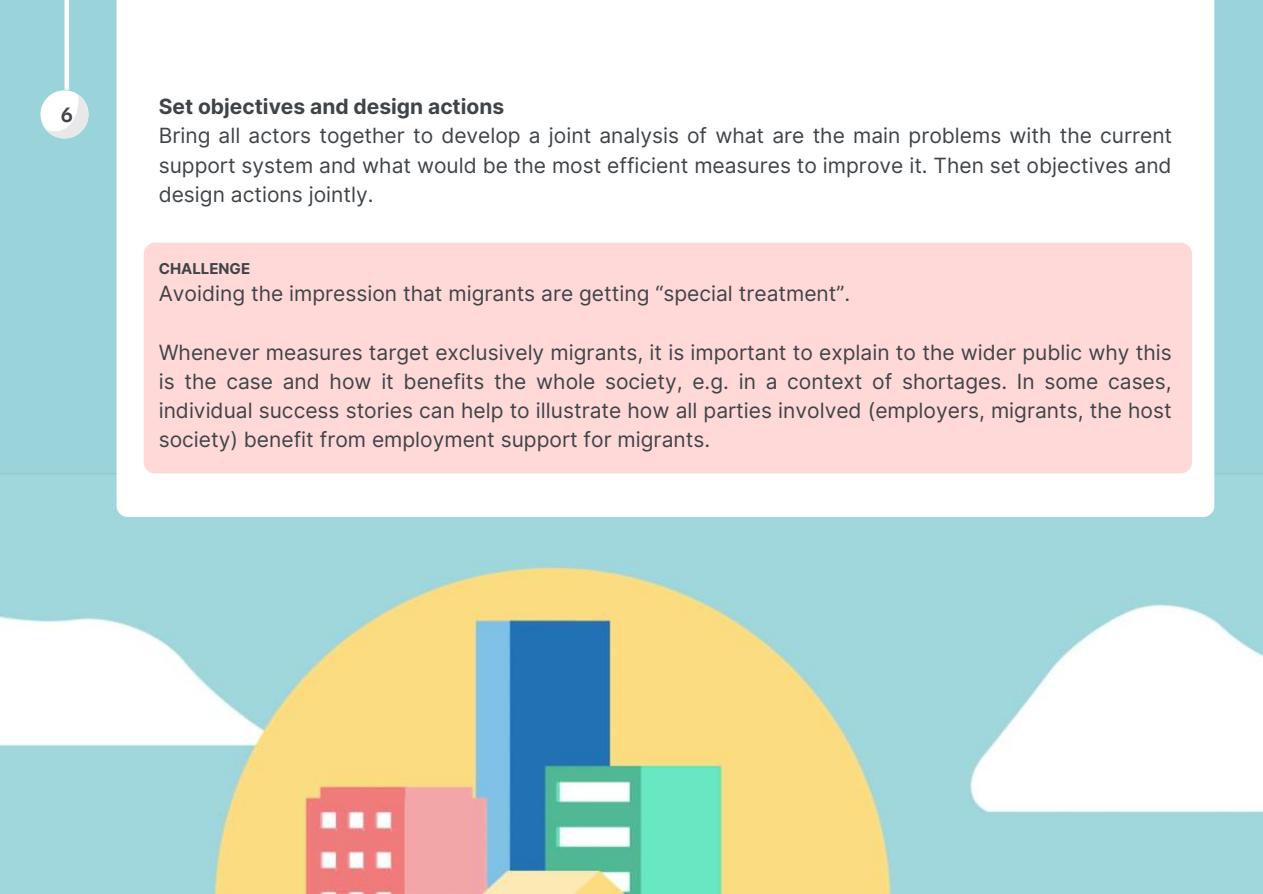
<style>
.page{position:relative;width:1263px;height:894px;background:#fff}
.page>*{position:absolute;margin:0;border:0;box-sizing:border-box;transform-origin:0 0}
.t1{font:500 21.3px "GT Eesti Text";color:#3f4449}
.t2{font:21px/29.2px "Inter";color:#3f4449;text-align:justify}
.t3{font:700 21px "Inter";color:#3f4449}
.t4{font:700 15px "Inter";color:#3f4449}
</style>
<div class="page">
<div style="left:0;top:0;width:1263px;height:893px;background:#9bd3db"></div>
<div style="left:64px;top:0;width:5px;height:90px;background:#fff"></div>
<img style="left:0;top:473px;width:1263px;height:420px">
<svg style="left:41px;top:90px;width:48px;height:49px"></svg>
<div style="left:117px;top:0;width:1097px;height:517px;background:#fff"></div>
<div style="left:144px;top:242px;width:1048px;height:231px;background:#ffd8d8;border-radius:11px"></div>
<p class="t1" style="left:61px;top:106px;width:13px">6</p>
<p class="t3" style="left:159px;top:94px;width:347px">Set objectives and design actions</p>
<p class="t2" style="left:159px;top:121px;width:1015px">Bring all actors together to develop a joint analysis of what are the main problems with the current support system and what would be the most efficient measures to improve it. Then set objectives and design actions jointly.</p>
<p class="t4" style="left:159px;top:259px;width:93px">CHALLENGE</p>
<p class="t2" style="left:159px;top:279px;width:693px">Avoiding the impression that migrants are getting “special treatment”.</p>
<p class="t2" style="left:159px;top:337px;width:1015px">Whenever measures target exclusively migrants, it is important to explain to the wider public why this is the case and how it benefits the whole society, e.g. in a context of shortages. In some cases, individual success stories can help to illustrate how all parties involved (employers, migrants, the host society) benefit from employment support for migrants.</p>
</div>
